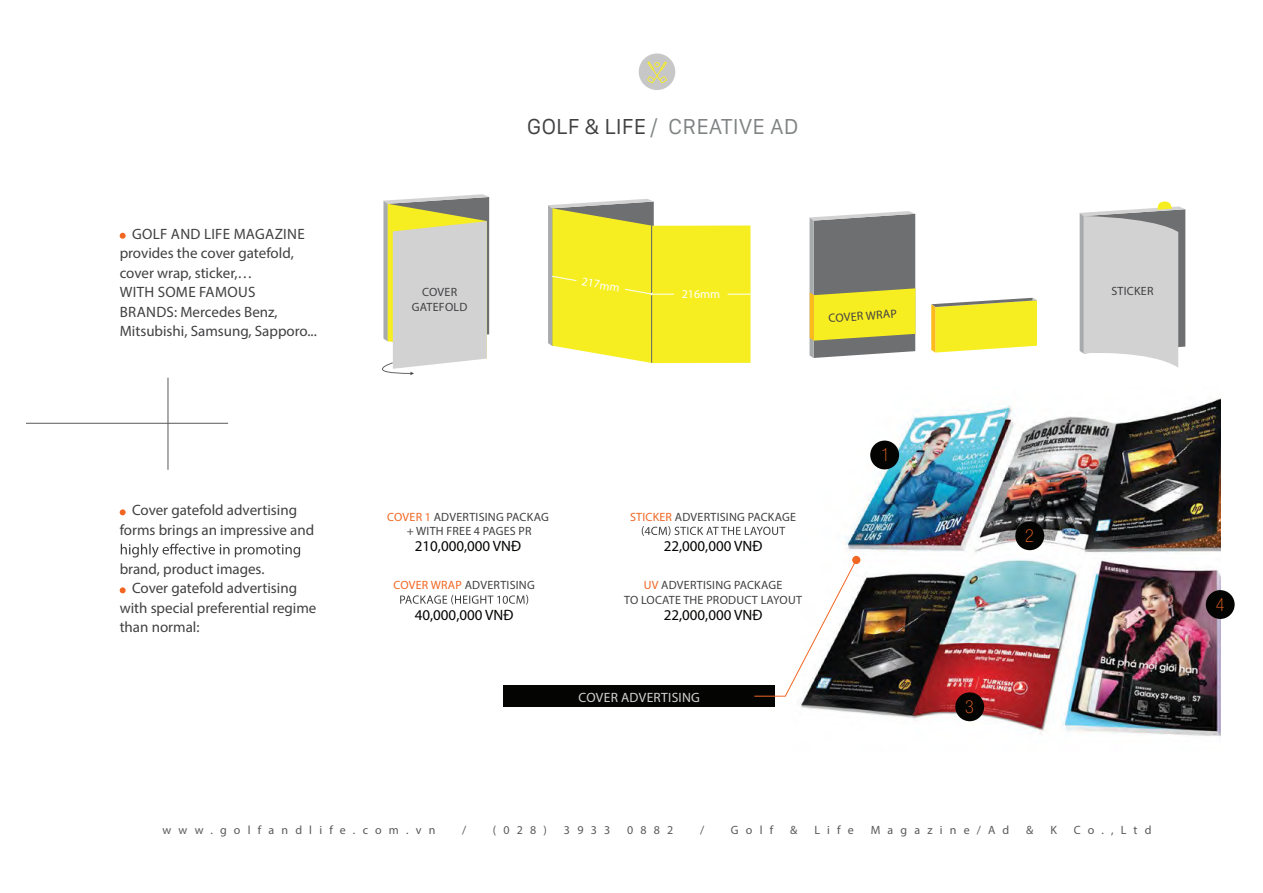
<style>
.page{position:relative;width:1263px;height:893px;background:#fff}
.page>*{position:absolute;margin:0;border:0;box-sizing:border-box;transform-origin:0 0}
.t1{font:22.5px "San Francisco Text";color:#808384}
.t2{font:100 condensed 18px "Helvetica Neue LT Std";color:#f16623}
.t3{font:15px/19.5px "Myriad Pro";color:#414042}
.t4{font:15px "Myriad Pro";color:#040503}
.t5{font:13.5px "Myriad Pro";letter-spacing:.02em;color:#d3d2d3}
.t6{font:12px/14.4px "Myriad Pro";letter-spacing:.02em;color:#414042;text-align:center}
.t7{font:12px "Myriad Pro";letter-spacing:.6em;color:#59595b}
.t8{font:12px "Myriad Pro";color:#fff}
.s1{color:#414042}
.s2{color:#f16623}
</style>
<div class="page">
<div style="left:639px;top:53px;width:36px;height:37px;background:#c8c7c7;border-radius:50%"></div>
<svg style="left:647px;top:62px;width:20px;height:21px"></svg>
<img style="left:800px;top:398px;width:420px;height:338px">
<div style="left:870px;top:441px;width:29px;height:28px;background:#040503;border-radius:50%"></div>
<div style="left:1015px;top:521px;width:29px;height:29px;background:#040503;border-radius:50%"></div>
<div style="left:955px;top:692px;width:29px;height:29px;background:#040503;border-radius:50%"></div>
<div style="left:1206px;top:590px;width:29px;height:29px;background:#040503;border-radius:50%"></div>
<svg style="left:382px;top:194px;width:107px;height:181px;background:#d2d0bc"></svg>
<svg style="left:809px;top:211px;width:106px;height:147px;background:#a3a063"></svg>
<svg style="left:931px;top:298px;width:106px;height:55px;background:#f1e841"></svg>
<svg style="left:1080px;top:201px;width:105px;height:167px;background:#cdcdcd"></svg>
<div style="left:651px;top:225px;width:99px;height:138px;background:#f7ee21"></div>
<svg style="left:120px;top:233px;width:6px;height:6px"></svg>
<svg style="left:120px;top:509px;width:6px;height:6px"></svg>
<svg style="left:121px;top:544px;width:179px;height:14px"></svg>
<svg style="left:120px;top:587px;width:6px;height:6px"></svg>
<svg style="left:400px;top:595px;width:128px;height:10px"></svg>
<svg style="left:642px;top:526px;width:143px;height:10px"></svg>
<hr style="left:26px;top:423px;width:202px;height:1px;background:#59595b">
<hr style="left:167px;top:378px;width:1px;height:92px;background:#59595b">
<div style="left:503px;top:685px;width:272px;height:22px;background:#040503"></div>
<svg style="left:754px;top:560px;width:103px;height:136px"></svg>
<div style="left:852px;top:556px;width:8px;height:8px;background:#f16623;border-radius:50%"></div>
<svg style="left:728px;top:294px;width:23px;height:1px"></svg>
<svg style="left:548px;top:199px;width:126px;height:164px"></svg>
<p class="t3" style="left:120px;top:224px;width:199px;text-indent:12px">GOLF AND LIFE MAGAZINE provides the cover gatefold, cover wrap, sticker,…<br>WITH SOME FAMOUS<br>BRANDS: Mercedes Benz,<br>Mitsubishi, Samsung, Sapporo...</p>
<p class="t3" style="left:120px;top:500px;width:196px;text-align:center">Cover gatefold advertising forms brings an impressive and</p>
<p class="t3" style="left:120px;top:559px;width:146px">brand, product images.</p>
<p class="t3" style="left:132px;top:578px;width:167px">Cover gatefold advertising</p>
<p class="t3" style="left:120px;top:598px;width:198px">with special preferential regime</p>
<p class="t3" style="left:120px;top:617px;width:81px">than normal:</p>
<h1 class="t1" style="left:527px;top:112px;width:273px"><span class="s1">GOLF &amp; LIFE</span> / CREATIVE AD</h1>
<p class="t8" style="left:583px;top:274px;width:40px;rotate:10deg">217mm</p>
<p class="t6" style="left:412px;top:285px;width:57px">COVER<br>GATEFOLD</p>
<p class="t8" style="left:682px;top:286px;width:40px">216mm</p>
<p class="t6" style="left:1111px;top:284px;width:43px">STICKER</p>
<p class="t6" style="left:828px;top:311px;width:70px;rotate:-4deg">COVER WRAP</p>
<p class="t6" style="left:387px;top:509px;width:163px"><span class="s2">COVER 1</span> ADVERTISING PACKAG + WITH FREE 4 PAGES PR</p>
<p class="t4" style="left:415px;top:537px;width:108px">210,000,000 VNĐ</p>
<p class="t6" style="left:393px;top:578px;width:143px"><span class="s2">COVER WRAP</span> ADVERTISING</p>
<p class="t4" style="left:415px;top:606px;width:100px">40,000,000 VNĐ</p>
<p class="t6" style="left:630px;top:509px;width:168px"><span class="s2">STICKER</span> ADVERTISING PACKAGE</p>
<p class="t4" style="left:664px;top:537px;width:100px">22,000,000 VNĐ</p>
<p class="t6" style="left:624px;top:578px;width:179px"><span class="s2">UV</span> ADVERTISING PACKAGE<br>TO LOCATE THE PRODUCT LAYOUT</p>
<p class="t4" style="left:664px;top:606px;width:100px">22,000,000 VNĐ</p>
<p class="t5" style="left:579px;top:689px;width:123px">COVER ADVERTISING</p>
<p class="t2" style="left:881px;top:445px;width:10px">1</p>
<p class="t2" style="left:1025px;top:526px;width:10px">2</p>
<p class="t2" style="left:965px;top:697px;width:10px">3</p>
<p class="t7" style="left:162px;top:823px;width:274px">www.golfandlife.com.vn</p>
<p class="t7" style="left:462px;top:823px;width:6px">/</p>
<p class="t7" style="left:493px;top:823px;width:56px">(028)</p>
<p class="t7" style="left:564px;top:823px;width:48px">3933</p>
<p class="t7" style="left:627px;top:823px;width:48px">0882</p>
<p class="t7" style="left:700px;top:823px;width:6px">/</p>
<p class="t7" style="left:731px;top:823px;width:44px">Golf</p>
<p class="t7" style="left:790px;top:823px;width:9px">&amp;</p>
<p class="t7" style="left:814px;top:823px;width:41px">Life</p>
<p class="t7" style="left:871px;top:823px;width:140px">Magazine/Ad</p>
<p class="t7" style="left:1026px;top:823px;width:9px">&amp;</p>
<p class="t7" style="left:1050px;top:823px;width:8px">K</p>
<p class="t7" style="left:1074px;top:823px;width:79px">Co.,Ltd</p>
<p class="t2" style="left:1216px;top:594px;width:10px">4</p>
</div>
